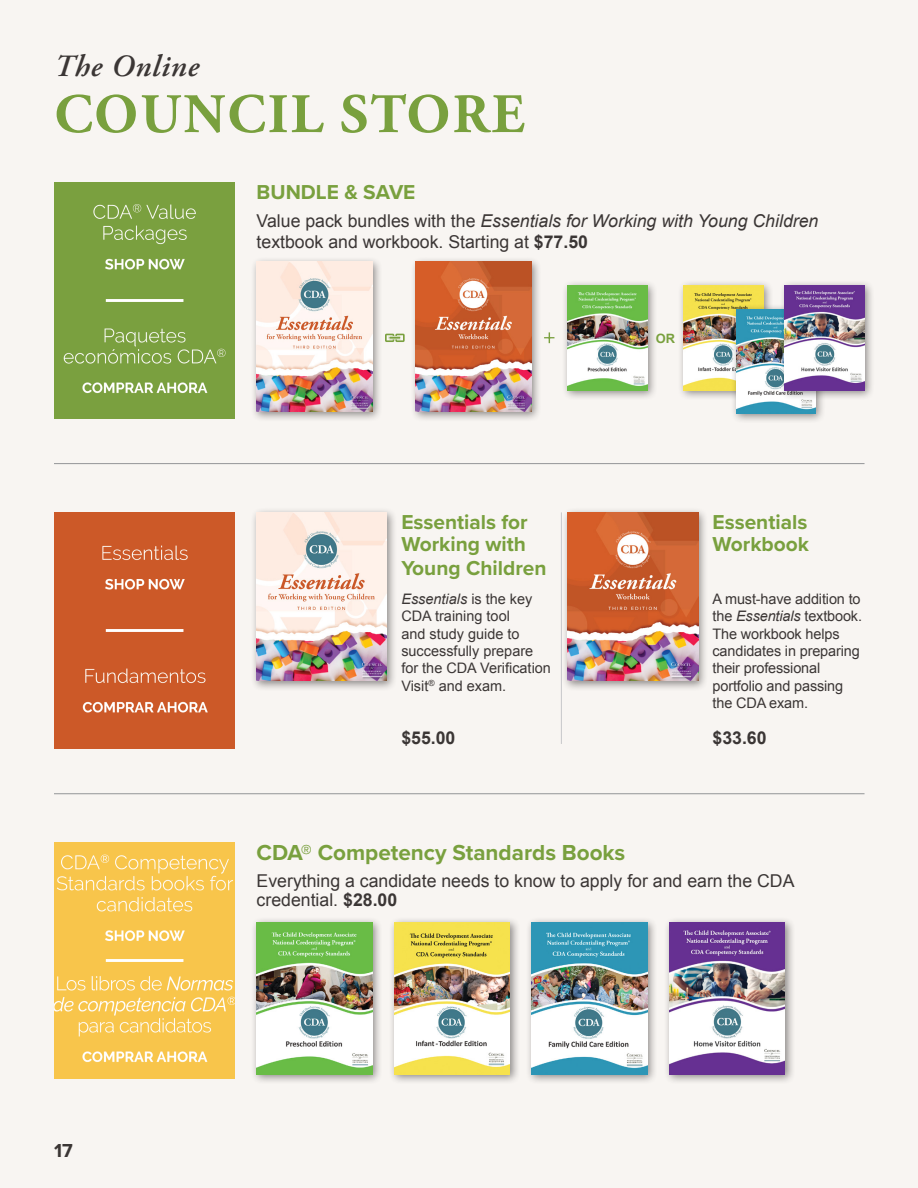
<style>
.page{position:relative;width:918px;height:1188px;background:#f8f5f2}
.page>*{position:absolute;margin:0;border:0;box-sizing:border-box;transform-origin:0 0}
.t1{font:700 55.65px "Adobe Garamond Pro";letter-spacing:.04em;color:#79a03e}
.t2{font:italic 600 30.9px "Adobe Garamond Pro";letter-spacing:.025em;color:#3b3635}
.t3{font:700 22.5px "Proxima Nova";color:#79a03e}
.t4{font:700 20.85px/22.8px "Proxima Nova";color:#79a03e}
.t5{font:700 19.5px "Proxima Nova";color:#3b3635}
.t6{font:17.7px/21.3px "Arial";color:#3b3635}
.t7{font:700 17.7px "Arial";color:#3b3635}
.t8{font:14.4px/17.4px "Arial";letter-spacing:-.01em;color:#3b3635}
.t9{font:700 12.9px "Arial";color:#79a03e}
.s1{font-style:italic}
.s2{font-weight:700}
</style>
<div class="page">
<img style="left:54px;top:182px;width:181px;height:236px">
<img style="left:54px;top:843px;width:181px;height:236px">
<img style="left:54px;top:512px;width:181px;height:237px">
<img style="left:385px;top:333px;width:20px;height:9px">
<div style="left:250px;top:256px;width:133px;height:166px;background:#231f20;opacity:.5"></div>
<img style="left:257px;top:262px;width:115px;height:150px">
<div style="left:410px;top:256px;width:132px;height:166px;background:#231f20;opacity:.5"></div>
<img style="left:416px;top:262px;width:116px;height:150px">
<div style="left:678px;top:280px;width:96px;height:120px;background:#231f20;opacity:.5"></div>
<img style="left:684px;top:286px;width:79px;height:104px">
<img style="left:539px;top:327px;width:16px;height:22px">
<div style="left:730px;top:304px;width:96px;height:120px;background:#231f20;opacity:.5"></div>
<img style="left:736px;top:309px;width:80px;height:105px">
<div style="left:779px;top:280px;width:96px;height:120px;background:#231f20;opacity:.5"></div>
<img style="left:785px;top:286px;width:80px;height:104px">
<div style="left:562px;top:280px;width:96px;height:120px;background:#231f20;opacity:.5"></div>
<img style="left:568px;top:286px;width:79px;height:104px">
<div style="left:250px;top:507px;width:147px;height:184px;background:#231f20;opacity:.5"></div>
<img style="left:257px;top:512px;width:130px;height:169px">
<div style="left:562px;top:507px;width:147px;height:184px;background:#231f20;opacity:.5"></div>
<img style="left:568px;top:512px;width:130px;height:169px">
<hr style="left:561px;top:512px;width:1px;height:232px;background:#c7c8ca">
<div style="left:251px;top:917px;width:132px;height:167px;background:#231f20;opacity:.5"></div>
<img style="left:257px;top:922px;width:115px;height:152px">
<div style="left:389px;top:917px;width:131px;height:167px;background:#231f20;opacity:.5"></div>
<img style="left:394px;top:922px;width:116px;height:152px">
<div style="left:526px;top:917px;width:132px;height:167px;background:#231f20;opacity:.5"></div>
<img style="left:532px;top:922px;width:115px;height:152px">
<div style="left:664px;top:917px;width:131px;height:167px;background:#231f20;opacity:.5"></div>
<img style="left:669px;top:922px;width:116px;height:152px">
<hr style="left:54px;top:463px;width:811px;height:1px;background:#939598">
<hr style="left:54px;top:793px;width:811px;height:1px;background:#939598">
<p class="t2" style="left:54px;top:49px;width:146px">The Online</p>
<p class="t1" style="left:54px;top:82px;width:472px">COUNCIL STORE</p>
<p class="t4" style="left:257px;top:180px;width:160px">BUNDLE &amp; SAVE</p>
<p class="t6" style="left:257px;top:211px;width:563px">Value pack bundles with the <span class="s1">Essentials for Working with Young Children </span>textbook and workbook. Starting at <span class="s2">$77.50</span></p>
<p class="t9" style="left:656px;top:329px;width:21px">OR</p>
<p class="t4" style="left:401px;top:510px;width:147px">Essentials for<br>Working with<br>Young Children</p>
<p class="t4" style="left:713px;top:510px;width:98px">Essentials<br>Workbook</p>
<p class="t8" style="left:401px;top:590px;width:151px"><span class="s1">Essentials</span> is the key<br>CDA training tool<br>and study guide to successfully prepare for the CDA Verification<br>Visit<sup>®</sup> and exam.</p>
<p class="t8" style="left:713px;top:590px;width:151px">A must-have addition to the <span class="s1">Essentials</span> textbook.<br>The workbook helps candidates in preparing their professional portfolio and passing the CDA exam.</p>
<p class="t7" style="left:401px;top:726px;width:56px">$55.00</p>
<p class="t7" style="left:713px;top:726px;width:56px">$33.60</p>
<h3 class="t5" style="left:54px;top:1136px;width:20px">17</h3>
<p class="t3" style="left:257px;top:836px;width:370px">CDA® Competency Standards Books</p>
<p class="t6" style="left:257px;top:871px;width:539px;line-height:19.4px">Everything a candidate needs to know to apply for and earn the CDA credential. <span class="s2">$28.00</span></p>
</div>
